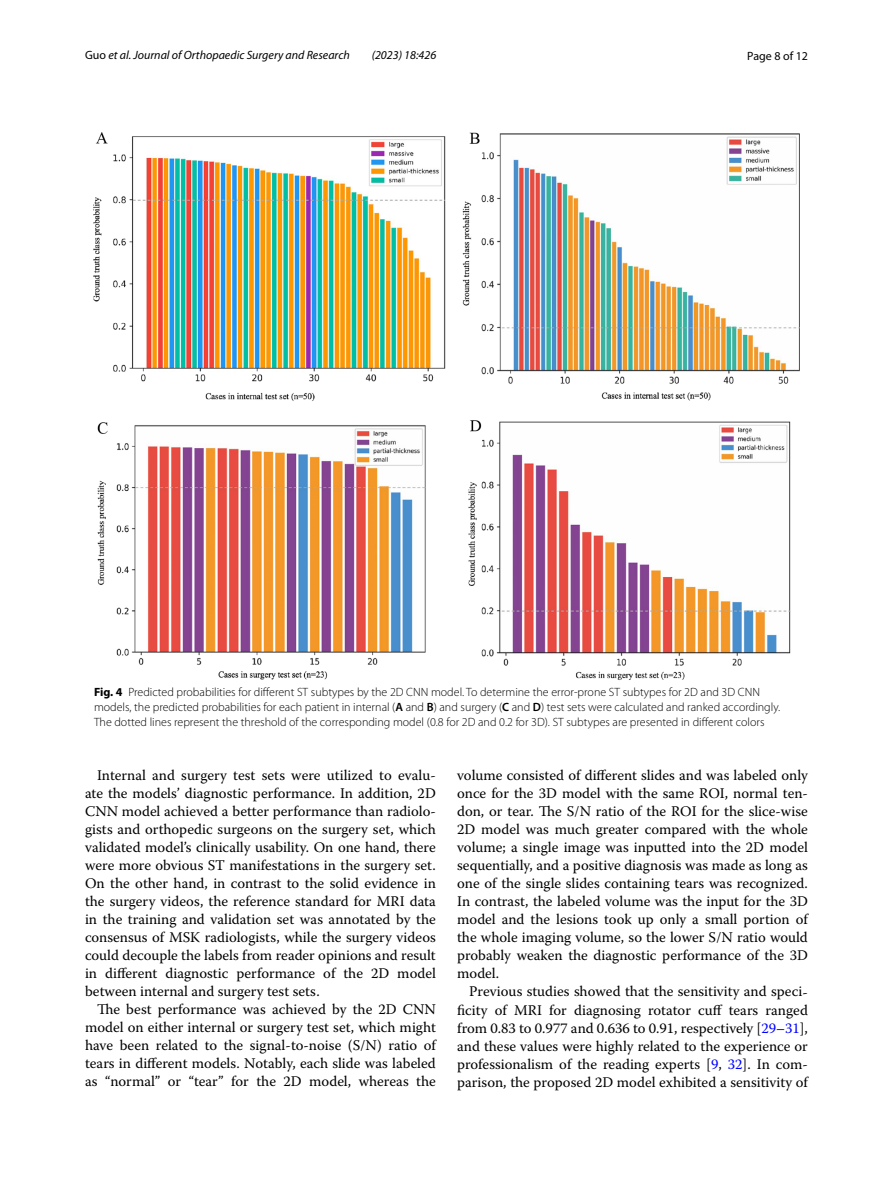
<style>
.page{position:relative;width:893px;height:1187px;background:#fff}
.page>*{position:absolute;margin:0;border:0;box-sizing:border-box;transform-origin:0 0}
.t1{font:14.7px/18px "Warnock Pro";color:#000;text-align:justify}
.t2{font:300 12px/15px "Myriad Pro";color:#000}
.t3{font:italic 12px "Myriad Pro";color:#000}
.t4{font:12px "Myriad Pro";color:#000}
.s1{font-style:normal}
.s2{font-weight:700}
.s3{font-weight:600}
.s4{color:#00f}
</style>
<div class="page">
<img style="left:94px;top:133px;width:705px;height:547px">
<p class="t3" style="left:85px;top:48px;width:266px"><span class="s1">Guo</span> et al. Journal of Orthopaedic Surgery and Research</p>
<p class="t3" style="left:372px;top:48px;width:66px">(2023) 18:426</p>
<p class="t4" style="left:747px;top:48px;width:62px">Page 8 of 12</p>
<p class="t2" style="left:94px;top:684px;width:688px"><span class="s2">Fig. 4</span> Predicted probabilities for different ST subtypes by the 2D CNN model. To determine the error-prone ST subtypes for 2D and 3D CNN models, the predicted probabilities for each patient in internal (<span class="s3">A</span> and <span class="s3">B</span>) and surgery (<span class="s3">C</span> and <span class="s3">D</span>) test sets were calculated and ranked accordingly.<br>The dotted lines represent the threshold of the corresponding model (0.8 for 2D and 0.2 for 3D). ST subtypes are presented in different colors</p>
<p class="t1" style="left:85px;top:766px;width:352px;text-indent:12px">Internal and surgery test sets were utilized to evalu&shy;ate the models’ diagnostic performance. In addition, 2D CNN model achieved a better performance than radiolo&shy;gists and orthopedic surgeons on the surgery set, which validated model’s clinically usability. On one hand, there were more obvious ST manifestations in the surgery set.<br>On the other hand, in contrast to the solid evidence in the surgery videos, the reference standard for MRI data in the training and validation set was annotated by the consensus of MSK radiologists, while the surgery videos could decouple the labels from reader opinions and result in different diagnostic performance of the 2D model between internal and surgery test sets.</p>
<p class="t1" style="left:85px;top:1000px;width:352px;text-indent:12px">The best performance was achieved by the 2D CNN model on either internal or surgery test set, which might have been related to the signal-to-noise (S/N) ratio of tears in different models. Notably, each slide was labeled as “normal” or “tear” for the 2D model, whereas the</p>
<p class="t1" style="left:457px;top:766px;width:352px">volume consisted of different slides and was labeled only once for the 3D model with the same ROI, normal ten&shy;don, or tear. The S/N ratio of the ROI for the slice-wise 2D model was much greater compared with the whole volume; a single image was inputted into the 2D model sequentially, and a positive diagnosis was made as long as one of the single slides containing tears was recognized.<br>In contrast, the labeled volume was the input for the 3D model and the lesions took up only a small portion of the whole imaging volume, so the lower S/N ratio would probably weaken the diagnostic performance of the 3D model.</p>
<p class="t1" style="left:457px;top:982px;width:352px;text-indent:12px">Previous studies showed that the sensitivity and speci&shy;ficity of MRI for diagnosing rotator cuff tears ranged from 0.83 to 0.977 and 0.636 to 0.91, respectively [<span class="s4">29</span>–<span class="s4">31</span>], and these values were highly related to the experience or professionalism of the reading experts [<span class="s4">9</span>, <span class="s4">32</span>]. In com&shy;parison, the proposed 2D model exhibited a sensitivity of</p>
</div>
